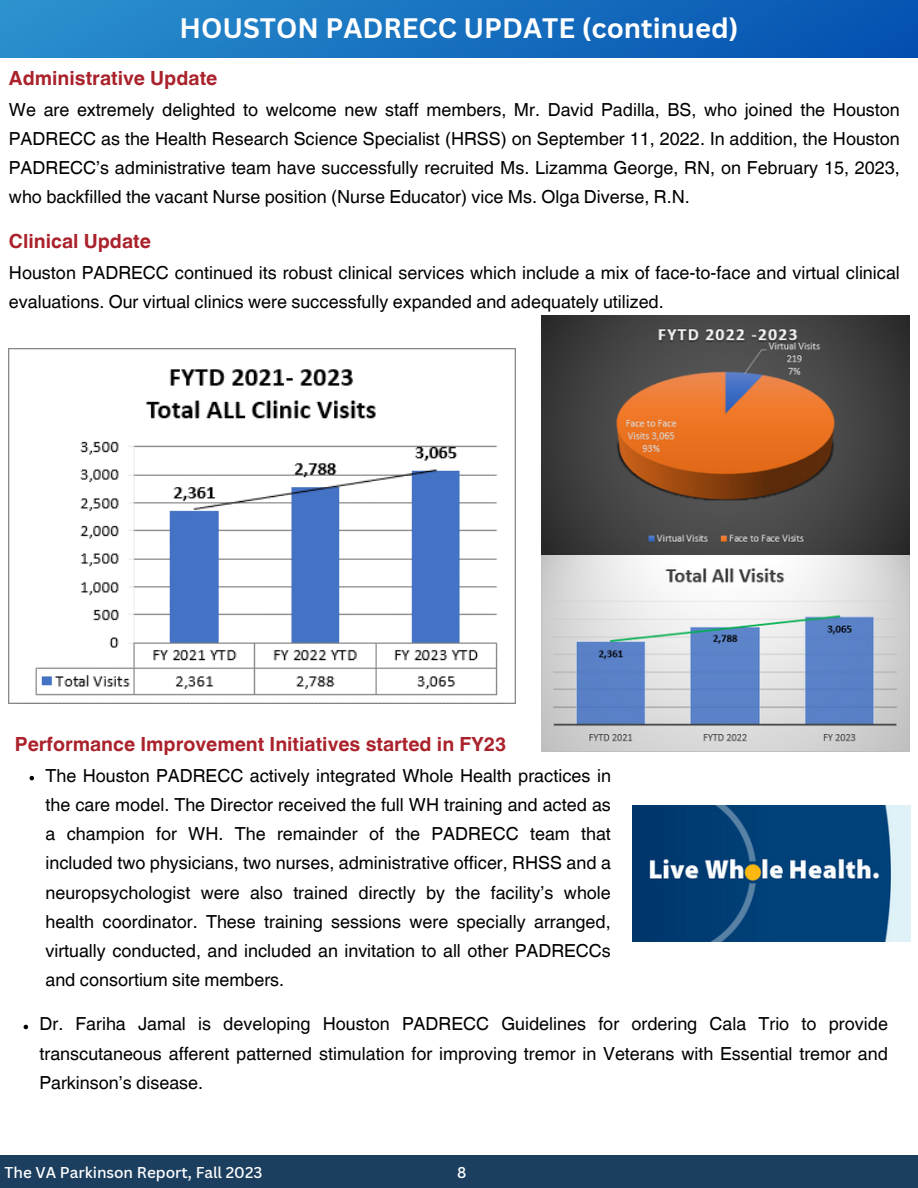
<style>
.page{position:relative;width:918px;height:1188px;background:#fff}
.page>*{position:absolute;margin:0;border:0;box-sizing:border-box;transform-origin:0 0}
.t1{font:700 27.45px "Canva Sans";color:#fff}
.t2{font:700 19.5px "Helvetica Hebrew";color:#aa222b}
.t3{font:18px/29.2px "Helvetica Hebrew";color:#000;text-align:justify}
.t4{font:500 15.3px "Canva Sans";color:#fff}
</style>
<div class="page">
<div style="left:0;top:1155px;width:918px;height:33px;background:#1c3f60"></div>
<div style="left:0;top:0;width:918px;height:58px;background:linear-gradient(to right,#2b90cd,#0451b0)"></div>
<img style="left:632px;top:805px;width:278px;height:136px">
<img style="left:9px;top:348px;width:506px;height:356px">
<img style="left:542px;top:315px;width:368px;height:437px">
<svg style="left:30px;top:776px;width:4px;height:4px"></svg>
<svg style="left:24px;top:1025px;width:4px;height:4px"></svg>
<p class="t1" style="left:179px;top:9px;width:561px">HOUSTON PADRECC UPDATE (continued)</p>
<p class="t2" style="left:9px;top:71px;width:210px">Administrative Update</p>
<p class="t3" style="left:9px;top:97px;width:892px">We are extremely delighted to welcome new staff members, Mr. David Padilla, BS, who joined the Houston PADRECC as the Health Research Science Specialist (HRSS) on September 11, 2022. In addition, the Houston PADRECC’s administrative team have successfully recruited Ms. Lizamma George, RN, on February 15, 2023, who backfilled the vacant Nurse position (Nurse Educator) vice Ms. Olga Diverse, R.N.</p>
<p class="t2" style="left:9px;top:234px;width:143px">Clinical Update</p>
<p class="t3" style="left:9px;top:260px;width:892px">Houston PADRECC continued its robust clinical services which include a mix of face-to-face and virtual clinical evaluations. Our virtual clinics were successfully expanded and adequately utilized.</p>
<p class="t2" style="left:15px;top:737px;width:493px">Performance Improvement Initiatives started in FY23</p>
<p class="t3" style="left:46px;top:763px;width:567px">The Houston PADRECC actively integrated Whole Health practices in the care model. The Director received the full WH training and acted as a champion for WH. The remainder of the PADRECC team that included two physicians, two nurses, administrative officer, RHSS and a neuropsychologist were also trained directly by the facility’s whole health coordinator. These training sessions were specially arranged, virtually conducted, and included an invitation to all other PADRECCs and consortium site members.</p>
<p class="t3" style="left:40px;top:1012px;width:850px">Dr. Fariha Jamal is developing Houston PADRECC Guidelines for ordering Cala Trio to provide transcutaneous afferent patterned stimulation for improving tremor in Veterans with Essential tremor and Parkinson’s disease.</p>
<p class="t4" style="left:4px;top:1162px;width:259px">The VA Parkinson Report, Fall 2023</p>
<p class="t4" style="left:457px;top:1162px;width:11px">8</p>
</div>
